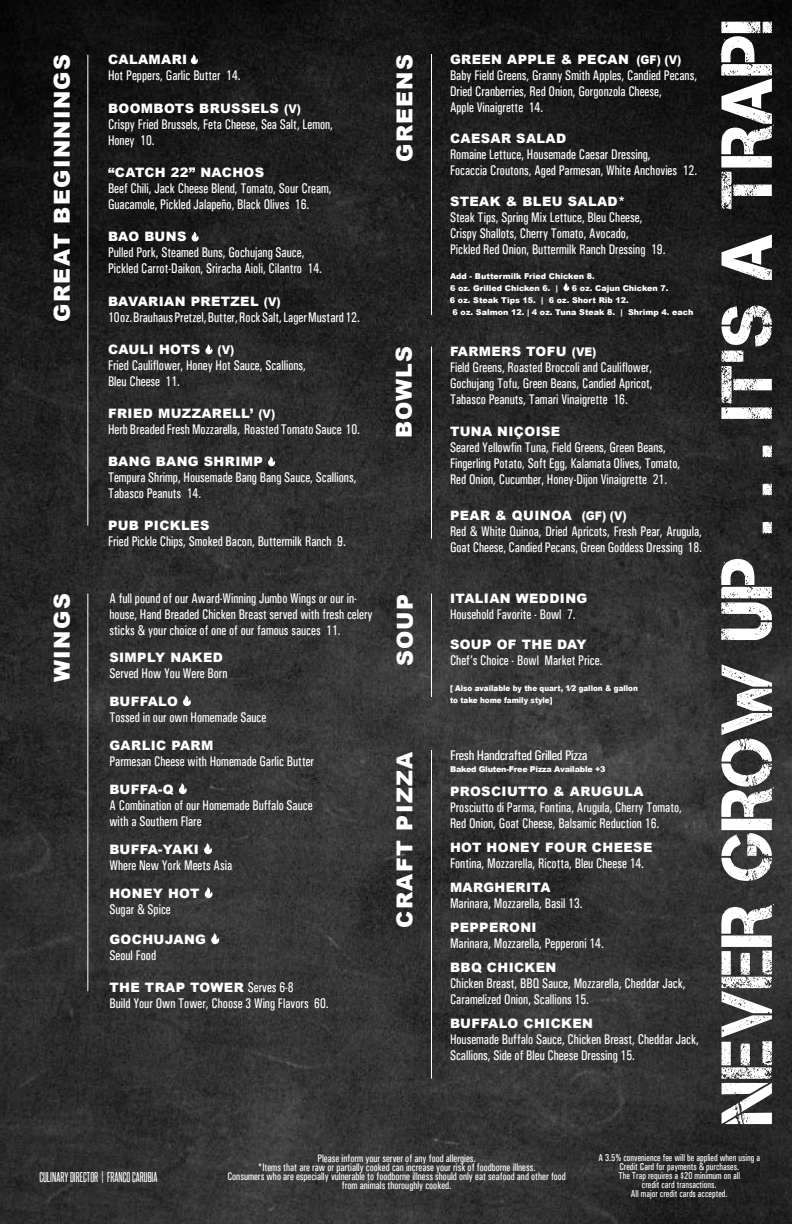
<style>
.page{position:relative;width:792px;height:1224px;background:#fff}
.page>*{position:absolute;margin:0;border:0;box-sizing:border-box;transform-origin:0 0}
.t1{font:72px "Captureit";letter-spacing:.02em;color:#fff}
.t2{font:900 22px "Arial";letter-spacing:.06em;color:#fff}
.t3{font:14px/16px "Univers Condensed";color:#fff;scale:.9 1}
.t4{font:14px "Univers Condensed";letter-spacing:-.025em;color:#fff}
.t5{font:900 13px "Arial";letter-spacing:.03em;color:#fff}
.t6{font:12px "Steelfish Rg";letter-spacing:.005em;color:#fff}
.t7{font:900 12px "Arial";color:#fff;scale:.9 1}
.t8{font:11px/9px "Univers Condensed";color:#fff;text-align:center;scale:.9 1}
.t9{font:10px/9px "Univers Condensed";color:#fff;text-align:center;scale:.9 1}
.t10{font:900 8px/12px "Arial";color:#fff}
.t11{font:900 8px/12px "Arial";color:#fff;scale:.9 1}
.t12{font:900 8px "Arial";letter-spacing:-.025em;color:#fff}
.s1{font-size:12px}
.s2{font-family:"Univers Condensed";font-weight:400;font-size:14px}
</style>
<div class="page">
<img style="left:0;top:0;width:792px;height:1224px">
<svg style="left:564px;top:283px;width:5px;height:8px"></svg>
<svg style="left:191px;top:54px;width:7px;height:10px"></svg>
<svg style="left:192px;top:232px;width:7px;height:9px"></svg>
<svg style="left:205px;top:344px;width:7px;height:10px"></svg>
<svg style="left:268px;top:456px;width:7px;height:10px"></svg>
<hr style="left:88px;top:55px;width:1px;height:471px;background:#fff">
<hr style="left:431px;top:54px;width:1px;height:261px;background:#fff">
<hr style="left:431px;top:346px;width:1px;height:193px;background:#fff">
<hr style="left:431px;top:594px;width:1px;height:103px;background:#fff">
<hr style="left:88px;top:594px;width:1px;height:397px;background:#fff">
<svg style="left:183px;top:695px;width:8px;height:11px"></svg>
<svg style="left:179px;top:783px;width:8px;height:11px"></svg>
<svg style="left:204px;top:843px;width:8px;height:11px"></svg>
<svg style="left:205px;top:887px;width:8px;height:11px"></svg>
<svg style="left:211px;top:933px;width:8px;height:11px"></svg>
<hr style="left:431px;top:750px;width:1px;height:328px;background:#fff">
<h2 class="t2" style="left:46px;top:322px;width:269px;rotate:-90deg">GREAT BEGINNINGS</h2>
<p class="t5" style="left:108px;top:50px;width:81px">CALAMARI</p>
<p class="t3" style="left:108px;top:68px;width:149px">Hot Peppers, Garlic Butter 14.</p>
<p class="t5" style="left:108px;top:99px;width:194px">BOOMBOTS BRUSSELS <span class="s1">(V)</span></p>
<p class="t3" style="left:108px;top:116px;width:252px">Crispy Fried Brussels, Feta Cheese, Sea Salt, Lemon,<br>Honey 10.</p>
<p class="t5" style="left:108px;top:163px;width:158px">“CATCH 22” NACHOS</p>
<p class="t3" style="left:108px;top:180px;width:250px">Beef Chili, Jack Cheese Blend, Tomato, Sour Cream,<br>Guacamole, Pickled Jalapeño, Black Olives 16.</p>
<p class="t5" style="left:108px;top:227px;width:80px">BAO BUNS</p>
<p class="t3" style="left:108px;top:245px;width:239px">Pulled Pork, Steamed Buns, Gochujang Sauce,<br>Pickled Carrot-Daikon, Sriracha Aioli, Cilantro 14.</p>
<p class="t5" style="left:108px;top:292px;width:174px">BAVARIAN PRETZEL <span class="s1">(V)</span></p>
<p class="t3" style="left:108px;top:309px;width:281px">10 oz. Brauhaus Pretzel, Butter, Rock Salt, Lager Mustard 12.</p>
<p class="t5" style="left:108px;top:340px;width:94px">CAULI HOTS</p>
<p class="t7" style="left:218px;top:341px;width:20px">(V)</p>
<p class="t3" style="left:108px;top:358px;width:222px">Fried Cauliflower, Honey Hot Sauce, Scallions,<br>Bleu Cheese 11.</p>
<p class="t5" style="left:108px;top:404px;width:169px">FRIED MUZZARELL’ <span class="s1">(V)</span></p>
<p class="t3" style="left:108px;top:422px;width:281px">Herb Breaded Fresh Mozzarella, Roasted Tomato Sauce 10.</p>
<p class="t5" style="left:108px;top:452px;width:156px">BANG BANG SHRIMP</p>
<p class="t3" style="left:108px;top:470px;width:278px">Tempura Shrimp, Housemade Bang Bang Sauce, Scallions,<br>Tabasco Peanuts 14.</p>
<p class="t5" style="left:108px;top:516px;width:103px">PUB PICKLES</p>
<p class="t3" style="left:108px;top:534px;width:266px">Fried Pickle Chips, Smoked Bacon, Buttermilk Ranch 9.</p>
<h2 class="t2" style="left:46px;top:682px;width:90px;rotate:-90deg">WINGS</h2>
<p class="t3" style="left:109px;top:590px;width:294px">A full pound of our Award-Winning Jumbo Wings or our in&shy;house, Hand Breaded Chicken Breast served with fresh celery sticks &amp; your choice of one of our famous sauces 11.</p>
<p class="t5" style="left:109px;top:648px;width:115px">SIMPLY NAKED</p>
<p class="t3" style="left:109px;top:665px;width:133px">Served How You Were Born</p>
<p class="t5" style="left:109px;top:692px;width:70px">BUFFALO</p>
<p class="t3" style="left:109px;top:709px;width:176px">Tossed in our own Homemade Sauce</p>
<p class="t5" style="left:109px;top:736px;width:105px">GARLIC PARM</p>
<p class="t3" style="left:109px;top:753px;width:229px">Parmesan Cheese with Homemade Garlic Butter</p>
<p class="t5" style="left:109px;top:780px;width:66px">BUFFA-Q</p>
<p class="t3" style="left:109px;top:797px;width:227px">A Combination of our Homemade Buffalo Sauce with a Southern Flare</p>
<p class="t5" style="left:109px;top:840px;width:91px">BUFFA-YAKI</p>
<p class="t3" style="left:109px;top:857px;width:138px">Where New York Meets Asia</p>
<p class="t5" style="left:109px;top:884px;width:92px">HONEY HOT</p>
<p class="t3" style="left:109px;top:901px;width:70px">Sugar &amp; Spice</p>
<p class="t5" style="left:109px;top:930px;width:98px">GOCHUJANG</p>
<p class="t3" style="left:109px;top:947px;width:53px">Seoul Food</p>
<p class="t5" style="left:109px;top:978px;width:186px">THE TRAP TOWER <span class="s2">Serves 6-8</span></p>
<p class="t3" style="left:109px;top:995px;width:245px">Build Your Own Tower, Choose 3 Wing Flavors 60.</p>
<h2 class="t2" style="left:389px;top:162px;width:110px;rotate:-90deg">GREENS</h2>
<h2 class="t2" style="left:388px;top:438px;width:93px;rotate:-90deg">BOWLS</h2>
<p class="t5" style="left:450px;top:50px;width:233px">GREEN APPLE &amp; PECAN <span class="s1">(GF) (V)</span></p>
<p class="t3" style="left:450px;top:67px;width:276px">Baby Field Greens, Granny Smith Apples, Candied Pecans,<br>Dried Cranberries, Red Onion, Gorgonzola Cheese,<br>Apple Vinaigrette 14.</p>
<p class="t5" style="left:450px;top:129px;width:118px">CAESAR SALAD</p>
<p class="t3" style="left:450px;top:146px;width:276px">Romaine Lettuce, Housemade Caesar Dressing,<br>Focaccia Croutons, Aged Parmesan, White Anchovies 12.</p>
<p class="t5" style="left:450px;top:192px;width:177px">STEAK &amp; BLEU SALAD*</p>
<p class="t3" style="left:450px;top:209px;width:241px">Steak Tips, Spring Mix Lettuce, Bleu Cheese,<br>Crispy Shallots, Cherry Tomato, Avocado,<br>Pickled Red Onion, Buttermilk Ranch Dressing 19.</p>
<p class="t10" style="left:450px;top:270px;width:146px">Add - Buttermilk Fried Chicken 8.<br>6 oz. Grilled Chicken 6. |</p>
<p class="t10" style="left:572px;top:282px;width:98px">6 oz. Cajun Chicken 7.</p>
<p class="t10" style="left:450px;top:294px;width:180px">6 oz. Steak Tips 15. | 6 oz. Short Rib 12.</p>
<p class="t10" style="left:453px;top:306px;width:242px">6 oz. Salmon 12. | 4 oz. Tuna Steak 8. | Shrimp 4. each</p>
<p class="t5" style="left:450px;top:342px;width:148px">FARMERS TOFU <span class="s1">(VE)</span></p>
<p class="t3" style="left:450px;top:359px;width:227px;text-align:justify">Field Greens, Roasted Broccoli and Cauliflower, Gochujang Tofu, Green Beans, Candied Apricot, Tabasco Peanuts, Tamari Vinaigrette 16.</p>
<p class="t5" style="left:450px;top:422px;width:112px">TUNA NIÇOISE</p>
<p class="t3" style="left:450px;top:439px;width:257px">Seared Yellowfin Tuna, Field Greens, Green Beans,<br>Fingerling Potato, Soft Egg, Kalamata Olives, Tomato,<br>Red Onion, Cucumber, Honey-Dijon Vinaigrette 21.</p>
<p class="t5" style="left:450px;top:506px;width:178px">PEAR &amp; QUINOA <span class="s1">(GF) (V)</span></p>
<p class="t3" style="left:450px;top:523px;width:282px">Red &amp; White Quinoa, Dried Apricots, Fresh Pear, Arugula,<br>Goat Cheese, Candied Pecans, Green Goddess Dressing 18.</p>
<h2 class="t2" style="left:389px;top:666px;width:74px;rotate:-90deg">SOUP</h2>
<p class="t5" style="left:450px;top:589px;width:139px">ITALIAN WEDDING</p>
<p class="t3" style="left:450px;top:606px;width:141px">Household Favorite - Bowl 7.</p>
<p class="t5" style="left:450px;top:635px;width:138px">SOUP OF THE DAY</p>
<p class="t3" style="left:450px;top:652px;width:171px">Chef’s Choice - Bowl Market Price.</p>
<p class="t11" style="left:450px;top:682px;width:210px">[ Also available by the quart, 1⁄2 gallon &amp; gallon to take home family style]</p>
<h2 class="t2" style="left:389px;top:928px;width:177px;rotate:-90deg">CRAFT PIZZA</h2>
<p class="t4" style="left:450px;top:747px;width:139px">Fresh Handcrafted Grilled Pizza</p>
<p class="t12" style="left:450px;top:763px;width:157px">Baked Gluten-Free Pizza Available +3</p>
<p class="t5" style="left:450px;top:782px;width:195px">PROSCIUTTO &amp; ARUGULA</p>
<p class="t3" style="left:450px;top:799px;width:259px">Prosciutto di Parma, Fontina, Arugula, Cherry Tomato,<br>Red Onion, Goat Cheese, Balsamic Reduction 16.</p>
<p class="t5" style="left:450px;top:838px;width:204px">HOT HONEY FOUR CHEESE</p>
<p class="t3" style="left:450px;top:855px;width:217px">Fontina, Mozzarella, Ricotta, Bleu Cheese 14.</p>
<p class="t5" style="left:450px;top:878px;width:102px">MARGHERITA</p>
<p class="t3" style="left:450px;top:895px;width:149px">Marinara, Mozzarella, Basil 13.</p>
<p class="t5" style="left:450px;top:918px;width:88px">PEPPERONI</p>
<p class="t3" style="left:450px;top:935px;width:173px">Marinara, Mozzarella, Pepperoni 14.</p>
<p class="t5" style="left:450px;top:958px;width:108px">BBQ CHICKEN</p>
<p class="t3" style="left:450px;top:975px;width:263px">Chicken Breast, BBQ Sauce, Mozzarella, Cheddar Jack,<br>Caramelized Onion, Scallions 15.</p>
<p class="t5" style="left:450px;top:1014px;width:145px">BUFFALO CHICKEN</p>
<p class="t3" style="left:450px;top:1031px;width:278px">Housemade Buffalo Sauce, Chicken Breast, Cheddar Jack,<br>Scallions, Side of Bleu Cheese Dressing 15.</p>
<h1 class="t1" style="left:707px;top:1124px;width:1106px;rotate:-90deg">NEVER GROW UP . . . IT’S A TRAP!</h1>
<p class="t6" style="left:39px;top:1169px;width:120px">CULINARY DIRECTOR | FRANCO CARUBIA</p>
<p class="t8" style="left:227px;top:1153px;width:378px">Please inform your server of any food allergies.<br>*Items that are raw or partially cooked can increase your risk of foodborne illness.<br>Consumers who are especially vulnerable to foodborne illness should only eat seafood and other food from animals thoroughly cooked.</p>
<p class="t9" style="left:598px;top:1153px;width:181px">A 3.5% convenience fee will be applied when using a Credit Card for payments &amp; purchases.<br>The Trap requires a $20 minimum on all<br>credit card transactions.<br>All major credit cards accepted.</p>
</div>
